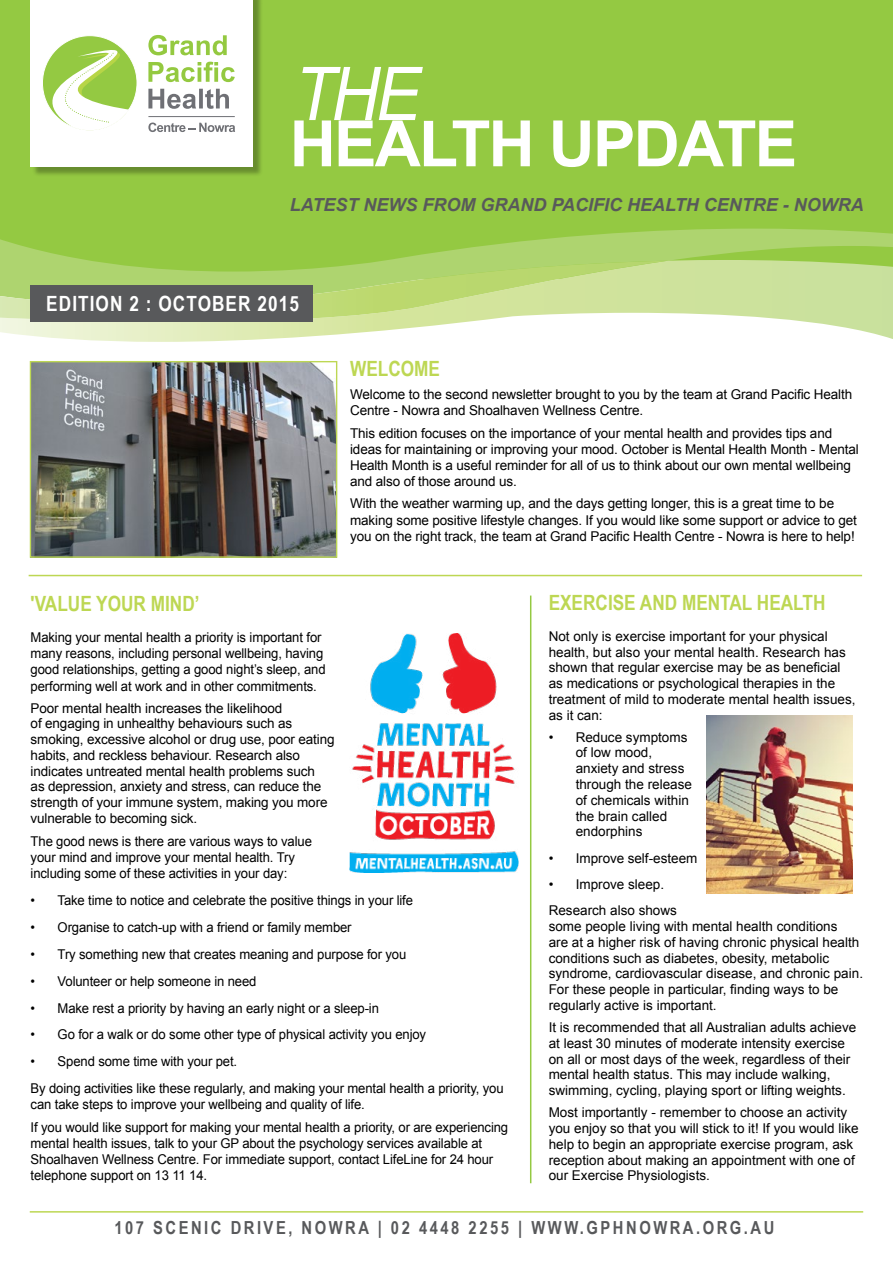
<style>
.page{position:relative;width:893px;height:1263px;background:#fff}
.page>*{position:absolute;margin:0;border:0;box-sizing:border-box;transform-origin:0 0}
.t1{font:italic 74.25px "Arial Narrow";color:#fff;scale:1.09 1}
.t2{font:700 63.9px "Arial";letter-spacing:-.03em;color:#fff}
.t3{font:700 21px "Arial Narrow";color:#bdd753}
.t4{font:700 21px "Arial Narrow";letter-spacing:.05em;color:#fff}
.t5{font:700 18px "Arial Narrow";letter-spacing:.14em;color:#58595b}
.t6{font:italic 700 18px "Arial";color:#58595b}
.t7{font:13.5px/15.8px "Arial";letter-spacing:-.01em;color:#000}
</style>
<div class="page">
<div style="left:0;top:0;width:893px;height:279px;background:#94c942"></div>
<hr style="left:30px;top:1211px;width:833px;height:1px;background:#bdd753">
<img style="left:32px;top:363px;width:303px;height:193px">
<div style="left:30px;top:361px;width:307px;height:197px;border:1px solid #bdd753"></div>
<hr style="left:29px;top:575px;width:833px;height:1px;background:#bdd753">
<svg style="left:0;top:229px;width:893px;height:31px"></svg>
<svg style="left:0;top:260px;width:893px;height:82px"></svg>
<svg style="left:0;top:261px;width:668px;height:61px;background:#bedb82"></svg>
<div style="left:31px;top:285px;width:282px;height:37px;background:#58595b"></div>
<div style="left:33px;top:0;width:230px;height:177px;background:#000;opacity:.3"></div>
<div style="left:31px;top:0;width:222px;height:166px;background:#fff"></div>
<svg style="left:148px;top:89px;width:81px;height:20px"></svg>
<svg style="left:148px;top:62px;width:87px;height:20px"></svg>
<svg style="left:148px;top:35px;width:79px;height:20px"></svg>
<svg style="left:42px;top:36px;width:95px;height:94px"></svg>
<svg style="left:148px;top:123px;width:87px;height:9px"></svg>
<hr style="left:148px;top:116px;width:87px;height:1px;background:#6f7075">
<hr style="left:530px;top:595px;width:1px;height:588px;background:#94c942">
<img style="left:350px;top:633px;width:169px;height:240px">
<img style="left:706px;top:715px;width:147px;height:179px">
<h1 class="t1" style="left:294px;top:42px;width:117px">THE</h1>
<h2 class="t2" style="left:290px;top:101px;width:509px">HEALTH UPDATE</h2>
<h3 class="t6" style="left:290px;top:192px;width:575px">LATEST NEWS FROM GRAND PACIFIC HEALTH CENTRE - NOWRA</h3>
<h3 class="t4" style="left:46px;top:287px;width:254px">EDITION 2 : OCTOBER 2015</h3>
<h3 class="t3" style="left:350px;top:353px;width:91px">WELCOME</h3>
<p class="t7" style="left:350px;top:386px;width:504px;line-height:16.2px">Welcome to the second newsletter brought to you by the team at Grand Pacific Health<br>Centre - Nowra and Shoalhaven Wellness Centre.</p>
<p class="t7" style="left:350px;top:425px;width:510px">This edition focuses on the importance of your mental health and provides tips and ideas for maintaining or improving your mood. October is Mental Health Month - Mental Health Month is a useful reminder for all of us to think about our own mental wellbeing and also of those around us.</p>
<p class="t7" style="left:350px;top:496px;width:508px;line-height:16.2px">With the weather warming up, and the days getting longer, this is a great time to be making some positive lifestyle changes. If you would like some support or advice to get you on the right track, the team at Grand Pacific Health Centre - Nowra is here to help!</p>
<h3 class="t3" style="left:31px;top:587px;width:170px">'VALUE YOUR MIND’</h3>
<p class="t7" style="left:31px;top:629px;width:297px;line-height:16.2px">Making your mental health a priority is important for many reasons, including personal wellbeing, having good relationships, getting a good night’s sleep, and performing well at work and in other commitments.</p>
<p class="t7" style="left:31px;top:700px;width:305px">Poor mental health increases the likelihood<br>of engaging in unhealthy behaviours such as smoking, excessive alcohol or drug use, poor eating habits, and reckless behaviour. Research also indicates untreated mental health problems such<br>as depression, anxiety and stress, can reduce the strength of your immune system, making you more vulnerable to becoming sick.</p>
<p class="t7" style="left:31px;top:833px;width:283px;line-height:16.2px">The good news is there are various ways to value your mind and improve your mental health. Try including some of these activities in your day:</p>
<p class="t7" style="left:31px;top:893px;width:384px">• Take time to notice and celebrate the positive things in your life</p>
<p class="t7" style="left:31px;top:919px;width:323px">• Organise to catch-up with a friend or family member</p>
<p class="t7" style="left:31px;top:946px;width:377px">• Try something new that creates meaning and purpose for you</p>
<p class="t7" style="left:31px;top:973px;width:227px">• Volunteer or help someone in need</p>
<p class="t7" style="left:31px;top:1000px;width:350px">• Make rest a priority by having an early night or a sleep-in</p>
<p class="t7" style="left:31px;top:1027px;width:397px">• Go for a walk or do some other type of physical activity you enjoy</p>
<p class="t7" style="left:31px;top:1048px;width:474px;line-height:26.8px">• Spend some time with your pet.<br>By doing activities like these regularly, and making your mental health a priority, you</p>
<p class="t7" style="left:31px;top:1093px;width:479px;line-height:22.5px">can take steps to improve your wellbeing and quality of life.<br>If you would like support for making your mental health a priority, or are experiencing</p>
<p class="t7" style="left:31px;top:1135px;width:464px;line-height:16.2px">mental health issues, talk to your GP about the psychology services available at<br>Shoalhaven Wellness Centre. For immediate support, contact LifeLine for 24 hour telephone support on 13 11 14.</p>
<h3 class="t3" style="left:549px;top:587px;width:278px">EXERCISE AND MENTAL HEALTH</h3>
<p class="t7" style="left:549px;top:628px;width:308px">Not only is exercise important for your physical health, but also your mental health. Research has shown that regular exercise may be as beneficial as medications or psychological therapies in the treatment of mild to moderate mental health issues, as it can:</p>
<p class="t7" style="left:576px;top:729px;width:118px;text-indent:-27px">• Reduce symptoms of low mood, anxiety and stress through the release of chemicals within the brain called endorphins</p>
<p class="t7" style="left:549px;top:850px;width:150px">• Improve self-esteem</p>
<p class="t7" style="left:549px;top:871px;width:130px;line-height:26.4px">• Improve sleep.<br>Research also shows</p>
<p class="t7" style="left:549px;top:919px;width:316px">some people living with mental health conditions<br>are at a higher risk of having chronic physical health conditions such as diabetes, obesity, metabolic syndrome, cardiovascular disease, and chronic pain.<br>For these people in particular, finding ways to be regularly active is important.</p>
<p class="t7" style="left:549px;top:1019px;width:309px">It is recommended that all Australian adults achieve at least 30 minutes of moderate intensity exercise on all or most days of the week, regardless of their mental health status. This may include walking, swimming, cycling, playing sport or lifting weights.</p>
<p class="t7" style="left:549px;top:1105px;width:311px">Most importantly - remember to choose an activity you enjoy so that you will stick to it! If you would like help to begin an appropriate exercise program, ask reception about making an appointment with one of our Exercise Physiologists.</p>
<h3 class="t5" style="left:114px;top:1213px;width:662px">107 SCENIC DRIVE, NOWRA | 02 4448 2255 | WWW.GPHNOWRA.ORG.AU</h3>
</div>
